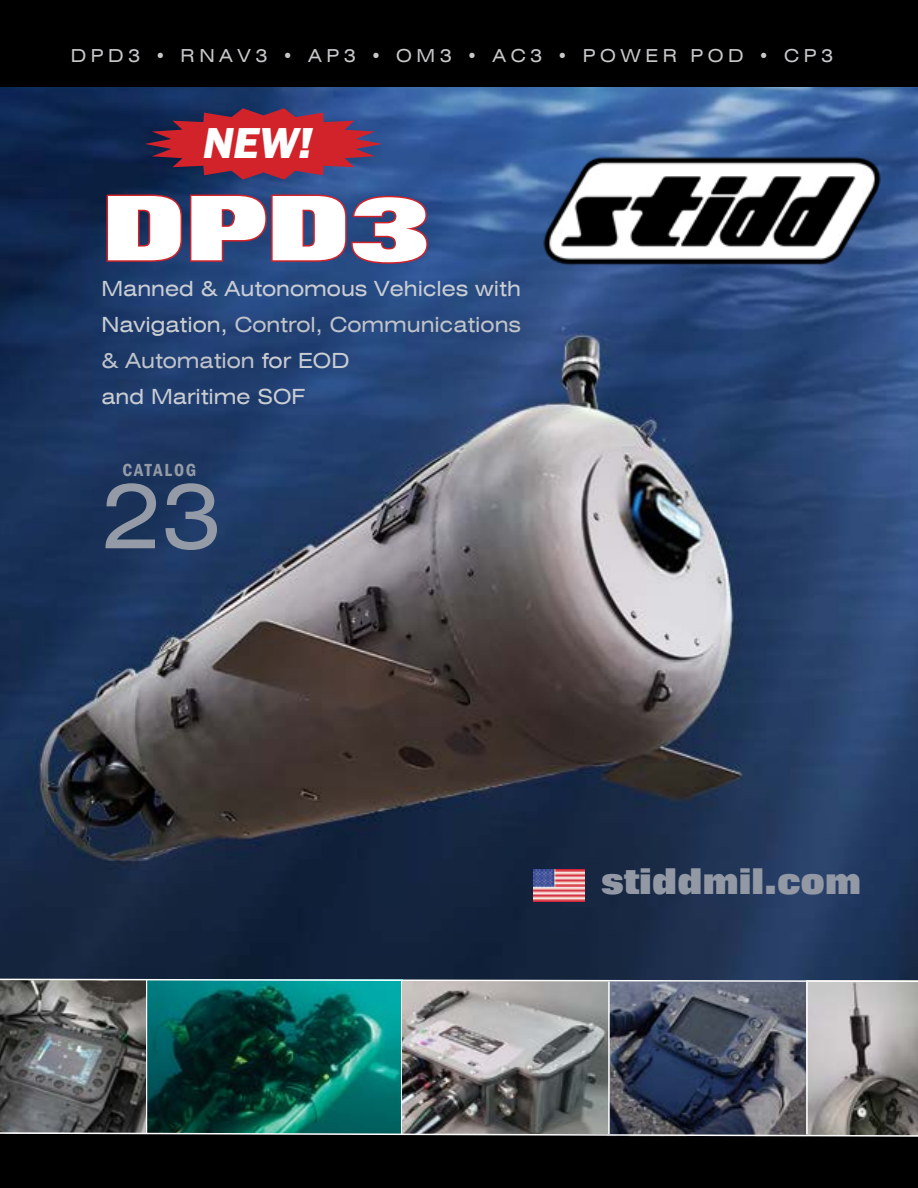
<style>
.page{position:relative;width:918px;height:1188px;background:#fff}
.page>*{position:absolute;margin:0;border:0;box-sizing:border-box;transform-origin:0 0}
.t1{font:800 90px "Folio Std";color:#fff;scale:1.25 1}
.t2{font:expanded 90px "Swiss 721";color:#949ba7}
.t3{font:italic 800 44.55px "Franklin Gothic";color:#fff}
.t4{font:800 36px "Folio Std";color:#9299a5}
.t5{font:expanded 21px/36px "Swiss 721";color:#caced3}
.t6{font:expanded 18px "Swiss 721";letter-spacing:.25em;color:#c7c8ca}
.t7{font:600 condensed 18px "Franklin Gothic";letter-spacing:.1em;color:#949ba7}
.s1{color:#bfc3ca}
</style>
<div class="page">
<img style="left:0;top:86px;width:918px;height:892px">
<img style="left:533px;top:869px;width:51px;height:32px">
<div style="left:0;top:1115px;width:918px;height:73px;background:#000"></div>
<svg style="left:145px;top:108px;width:237px;height:72px;background:#8e2d45"></svg>
<svg style="left:105px;top:193px;width:324px;height:72px;background:#413b68"></svg>
<img style="left:0;top:983px;width:607px;height:148px">
<hr style="left:146px;top:980px;width:1px;height:154px;background:#fff">
<hr style="left:401px;top:981px;width:2px;height:153px;background:#fff">
<img style="left:607px;top:983px;width:311px;height:148px">
<div style="left:0;top:0;width:918px;height:86px;background:#000"></div>
<img style="left:539px;top:151px;width:346px;height:119px">
<svg style="left:0;top:978px;width:918px;height:5px;background:#77919a"></svg>
<hr style="left:608px;top:982px;width:2px;height:152px;background:#fff">
<hr style="left:806px;top:981px;width:2px;height:153px;background:#fff">
<svg style="left:0;top:1131px;width:918px;height:6px"></svg>
<p class="t6" style="left:71px;top:44px;width:764px">DPD3 • RNAV3 • AP3 • OM3 • AC3 • POWER POD • CP3</p>
<h2 class="t3" style="left:203px;top:114px;width:111px">NEW!</h2>
<h1 class="t1" style="left:102px;top:178px;width:265px">DPD3</h1>
<p class="t5" style="left:102px;top:271px;width:421px">Manned &amp; Autonomous Vehicles with<br>Navigation, <span class="s1">Control, Communications &amp; Automation</span> for EOD<br>and Maritime SOF</p>
<p class="t7" style="left:122px;top:458px;width:75px">CATALOG</p>
<h1 class="t2" style="left:102px;top:460px;width:121px">23</h1>
<h3 class="t4" style="left:601px;top:861px;width:261px">stiddmil.com</h3>
</div>
